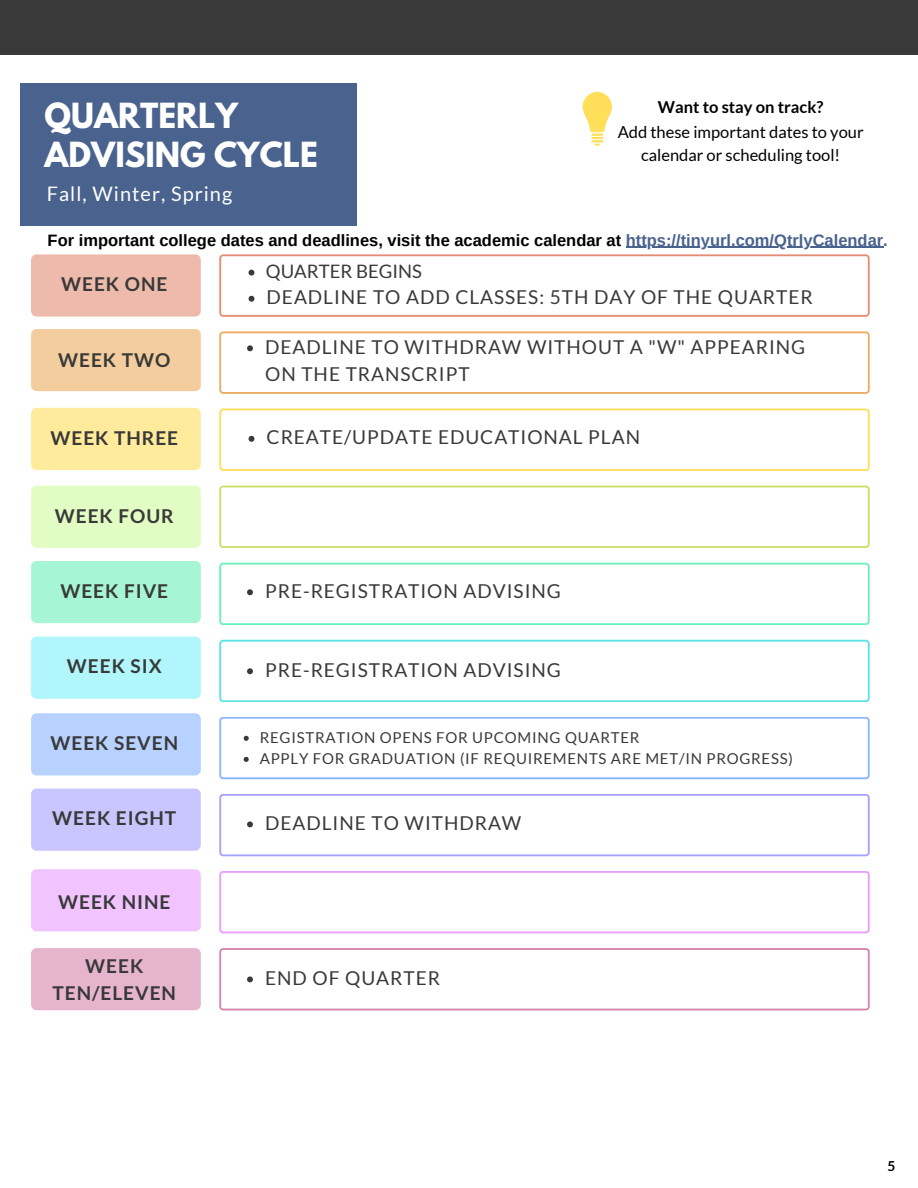
<style>
.page{position:relative;width:918px;height:1188px;background:#fff}
.page>*{position:absolute;margin:0;border:0;box-sizing:border-box;transform-origin:0 0}
.t1{font:700 30.75px/38.1px "League Spartan";color:#fff}
.t2{font:19.95px "Lato";letter-spacing:.05em;color:#fff}
.t3{font:19.05px/27px "Lato";letter-spacing:.05em;color:#393939}
.t4{font:700 19.05px/27px "Lato";letter-spacing:.05em;color:#393939;text-align:center}
.t5{font:18.6px "Lato";color:#393939}
.t6{font:700 16.5px "Arimo";color:#000}
.t7{font:16.5px/22.2px "Lato";color:#000;text-align:center}
.t8{font:700 16.5px "Lato";color:#000}
.t9{font:15px "Lato";letter-spacing:.05em;color:#393939}
.t10{font:700 13.8px "Lato";color:#000}
.s1{color:#49628e}
</style>
<div class="page">
<div style="left:0;top:0;width:918px;height:55px;background:#393939"></div>
<div style="left:20px;top:83px;width:336px;height:143px;background:#49628e"></div>
<div style="left:31px;top:254px;width:170px;height:63px;background:#eebaab;border-radius:6px"></div>
<div style="left:31px;top:329px;width:170px;height:62px;background:#f4cd9f;border-radius:6px"></div>
<div style="left:31px;top:408px;width:170px;height:62px;background:#ffeb9b;border-radius:6px"></div>
<div style="left:31px;top:486px;width:170px;height:62px;background:#e2fdc3;border-radius:6px"></div>
<div style="left:31px;top:561px;width:170px;height:62px;background:#a6f6d5;border-radius:6px"></div>
<div style="left:31px;top:637px;width:170px;height:62px;background:#b0f6fa;border-radius:6px"></div>
<div style="left:31px;top:713px;width:170px;height:62px;background:#b8d2ff;border-radius:6px"></div>
<div style="left:31px;top:789px;width:170px;height:62px;background:#c9c6ff;border-radius:6px"></div>
<div style="left:31px;top:869px;width:170px;height:62px;background:#f1c4ff;border-radius:6px"></div>
<div style="left:31px;top:948px;width:170px;height:62px;background:#e6b4cd;border-radius:6px"></div>
<svg style="left:219px;top:254px;width:651px;height:63px"></svg>
<svg style="left:219px;top:331px;width:651px;height:63px"></svg>
<svg style="left:219px;top:409px;width:651px;height:62px"></svg>
<svg style="left:219px;top:486px;width:651px;height:62px"></svg>
<svg style="left:219px;top:563px;width:651px;height:62px"></svg>
<svg style="left:219px;top:640px;width:651px;height:62px"></svg>
<svg style="left:219px;top:717px;width:651px;height:62px"></svg>
<svg style="left:219px;top:794px;width:651px;height:62px"></svg>
<svg style="left:219px;top:871px;width:651px;height:62px"></svg>
<svg style="left:219px;top:948px;width:651px;height:62px"></svg>
<svg style="left:583px;top:92px;width:29px;height:54px"></svg>
<hr style="left:626px;top:247px;width:257px;height:1px;background:#49628e">
<p class="t1" style="left:45px;top:101px;width:275px">QUARTERLY<br>ADVISING CYCLE</p>
<p class="t2" style="left:47px;top:182px;width:187px">Fall, Winter, Spring</p>
<p class="t8" style="left:658px;top:97px;width:167px">Want to stay on track?</p>
<p class="t7" style="left:618px;top:121px;width:248px">Add these important dates to your calendar or scheduling tool!</p>
<p class="t6" style="left:48px;top:231px;width:842px">For important college dates and deadlines, visit the academic calendar at <span class="s1">https://tinyurl.com/QtrlyCalendar.</span></p>
<p class="t4" style="left:61px;top:270px;width:108px">WEEK ONE</p>
<p class="t4" style="left:58px;top:346px;width:114px">WEEK TWO</p>
<p class="t4" style="left:51px;top:425px;width:129px">WEEK THREE</p>
<p class="t4" style="left:55px;top:502px;width:120px">WEEK FOUR</p>
<p class="t4" style="left:60px;top:577px;width:109px">WEEK FIVE</p>
<p class="t4" style="left:67px;top:653px;width:96px">WEEK SIX</p>
<p class="t4" style="left:51px;top:729px;width:129px">WEEK SEVEN</p>
<p class="t4" style="left:52px;top:805px;width:126px">WEEK EIGHT</p>
<p class="t4" style="left:58px;top:888px;width:114px">WEEK NINE</p>
<p class="t4" style="left:53px;top:952px;width:125px">WEEK<br>TEN/ELEVEN</p>
<p class="t5" style="left:266px;top:260px;width:158px">QUARTER BEGINS</p>
<p class="t3" style="left:267px;top:283px;width:548px">DEADLINE TO ADD CLASSES: 5TH DAY OF THE QUARTER</p>
<p class="t3" style="left:265px;top:333px;width:542px">DEADLINE TO WITHDRAW WITHOUT A "W" APPEARING<br>ON THE TRANSCRIPT</p>
<p class="t3" style="left:267px;top:423px;width:375px">CREATE/UPDATE EDUCATIONAL PLAN</p>
<p class="t3" style="left:265px;top:577px;width:297px">PRE-REGISTRATION ADVISING</p>
<p class="t3" style="left:265px;top:656px;width:297px">PRE-REGISTRATION ADVISING</p>
<p class="t9" style="left:260px;top:729px;width:381px">REGISTRATION OPENS FOR UPCOMING QUARTER</p>
<p class="t9" style="left:260px;top:750px;width:535px">APPLY FOR GRADUATION (IF REQUIREMENTS ARE MET/IN PROGRESS)</p>
<p class="t3" style="left:265px;top:809px;width:258px">DEADLINE TO WITHDRAW</p>
<p class="t3" style="left:265px;top:964px;width:176px">END OF QUARTER</p>
<p class="t10" style="left:887px;top:1158px;width:9px">5</p>
</div>
